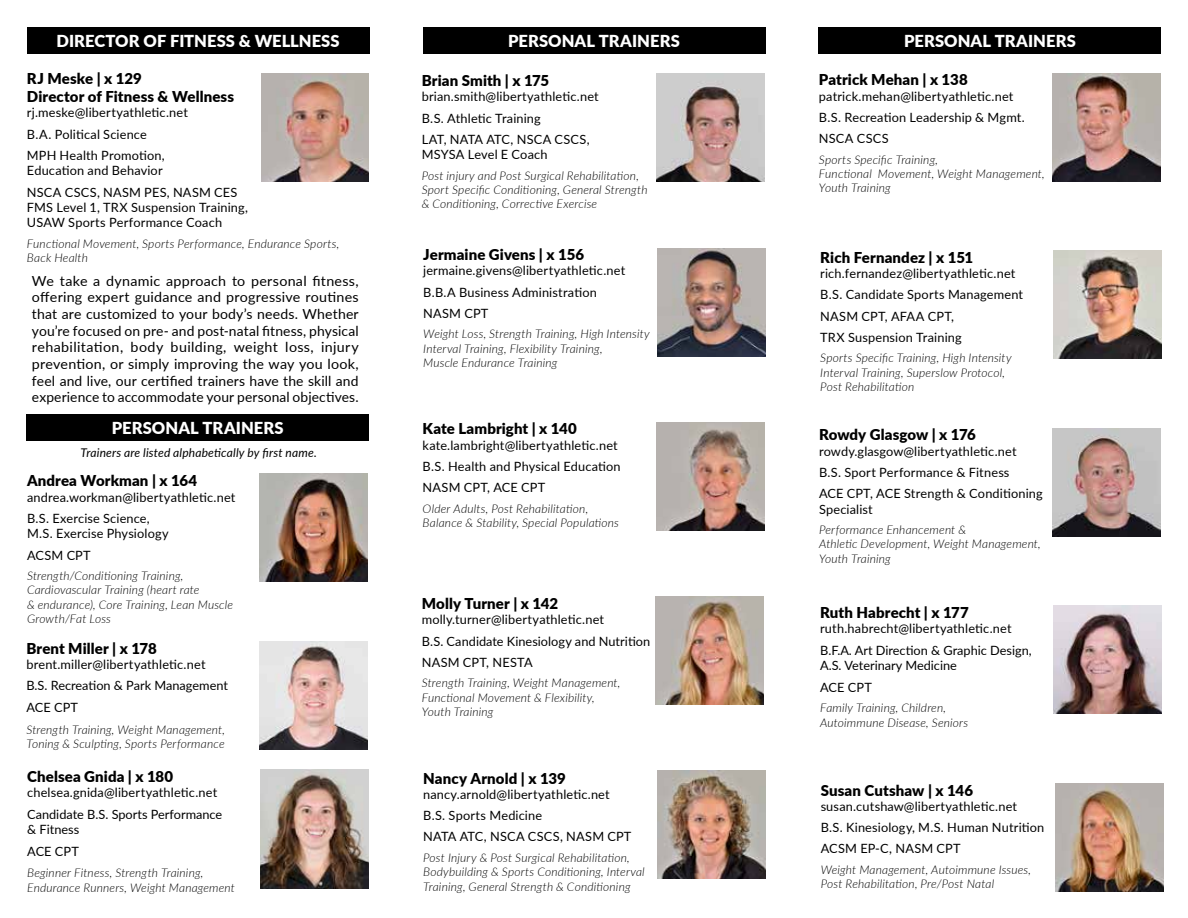
<style>
.page{position:relative;width:1188px;height:918px;background:#fff}
.page>*{position:absolute;margin:0;border:0;box-sizing:border-box;transform-origin:0 0}
.t1{font:900 16.5px "Lato";letter-spacing:.005em;color:#fff}
.t2{font:900 15px/18px "Lato";letter-spacing:.005em;color:#000}
.t3{font:13.8px/16.6px "Lato";letter-spacing:.01em;color:#000;text-align:justify}
.t4{font:12.75px/21.3px "Lato";letter-spacing:.01em;color:#000}
.t5{font:italic 300 12px/14.4px "Lato";letter-spacing:.015em;color:#000}
.t6{font:italic 12px "Lato";letter-spacing:.015em;color:#000}
</style>
<div class="page">
<div style="left:27px;top:27px;width:342px;height:27px;background:#000"></div>
<div style="left:423px;top:27px;width:342px;height:27px;background:#000"></div>
<div style="left:819px;top:27px;width:342px;height:27px;background:#000"></div>
<img style="left:261px;top:73px;width:108px;height:108px">
<img style="left:260px;top:474px;width:108px;height:108px">
<img style="left:657px;top:248px;width:108px;height:108px">
<img style="left:1052px;top:73px;width:108px;height:108px">
<img style="left:656px;top:74px;width:108px;height:108px">
<img style="left:1052px;top:428px;width:108px;height:108px">
<img style="left:656px;top:423px;width:108px;height:108px">
<img style="left:1054px;top:606px;width:108px;height:108px">
<img style="left:260px;top:642px;width:108px;height:108px">
<img style="left:261px;top:770px;width:108px;height:118px">
<img style="left:656px;top:597px;width:108px;height:108px">
<img style="left:657px;top:771px;width:108px;height:108px">
<img style="left:1053px;top:251px;width:108px;height:108px">
<img style="left:1055px;top:783px;width:108px;height:108px">
<div style="left:27px;top:414px;width:342px;height:27px;background:#000"></div>
<p class="t1" style="left:56px;top:29px;width:285px">DIRECTOR OF FITNESS &amp; WELLNESS</p>
<p class="t1" style="left:508px;top:29px;width:173px">PERSONAL TRAINERS</p>
<p class="t1" style="left:904px;top:29px;width:173px">PERSONAL TRAINERS</p>
<p class="t2" style="left:27px;top:69px;width:209px">RJ Meske | x 129<br>Director of Fitness &amp; Wellness</p>
<p class="t4" style="left:27px;top:102px;width:162px">rj.meske@libertyathletic.net<br>B.A. Political Science<br>MPH Health Promotion,</p>
<p class="t4" style="left:27px;top:160px;width:212px">Education and Behavior<br>NSCA CSCS, NASM PES, NASM CES</p>
<p class="t4" style="left:27px;top:199px;width:222px;line-height:15.3px">FMS Level 1, TRX Suspension Training,<br>USAW Sports Performance Coach</p>
<p class="t5" style="left:27px;top:236px;width:314px">Functional Movement, Sports Performance, Endurance Sports,<br>Back Health</p>
<p class="t3" style="left:32px;top:272px;width:328px">We take a dynamic approach to personal fitness, offering expert guidance and progressive routines that are customized to your body’s needs. Whether you’re focused on pre- and post-natal fitness, physical rehabilitation, body building, weight loss, injury prevention, or simply improving the way you look, feel and live, our certified trainers have the skill and experience to accommodate your personal objectives.</p>
<p class="t1" style="left:112px;top:416px;width:173px">PERSONAL TRAINERS</p>
<p class="t6" style="left:80px;top:444px;width:238px">Trainers are listed alphabetically by first name.</p>
<p class="t2" style="left:27px;top:471px;width:172px">Andrea Workman | x 164</p>
<p class="t4" style="left:27px;top:486px;width:210px">andrea.workman@libertyathletic.net<br>B.S. Exercise Science,</p>
<p class="t4" style="left:27px;top:522px;width:143px">M.S. Exercise Physiology<br>ACSM CPT</p>
<p class="t5" style="left:27px;top:568px;width:208px">Strength/Conditioning Training,<br>Cardiovascular Training (heart rate<br>&amp; endurance), Core Training, Lean Muscle<br>Growth/Fat Loss</p>
<p class="t2" style="left:26px;top:639px;width:132px">Brent Miller | x 178</p>
<p class="t4" style="left:26px;top:653px;width:203px;line-height:21.8px">brent.miller@libertyathletic.net<br>B.S. Recreation &amp; Park Management<br>ACE CPT</p>
<p class="t5" style="left:26px;top:722px;width:200px">Strength Training, Weight Management,<br>Toning &amp; Sculpting, Sports Performance</p>
<p class="t2" style="left:27px;top:767px;width:148px">Chelsea Gnida | x 180</p>
<p class="t4" style="left:27px;top:781px;width:197px">chelsea.gnida@libertyathletic.net<br>Candidate B.S. Sports Performance</p>
<p class="t4" style="left:27px;top:818px;width:54px;line-height:22px">&amp; Fitness<br>ACE CPT</p>
<p class="t5" style="left:27px;top:865px;width:209px">Beginner Fitness, Strength Training,<br>Endurance Runners, Weight Management</p>
<p class="t2" style="left:422px;top:71px;width:129px">Brian Smith | x 175</p>
<p class="t4" style="left:422px;top:85px;width:179px">brian.smith@libertyathletic.net<br>B.S. Athletic Training<br>LAT, NATA ATC, NSCA CSCS,</p>
<p class="t4" style="left:422px;top:143px;width:127px">MSYSA Level E Coach</p>
<p class="t5" style="left:422px;top:168px;width:227px">Post injury and Post Surgical Rehabilitation,<br>Sport Specific Conditioning, General Strength &amp; Conditioning, Corrective Exercise</p>
<p class="t2" style="left:423px;top:245px;width:162px">Jermaine Givens | x 156</p>
<p class="t4" style="left:423px;top:260px;width:204px">jermaine.givens@libertyathletic.net<br>B.B.A Business Administration<br>NASM CPT</p>
<p class="t5" style="left:423px;top:327px;width:228px">Weight Loss, Strength Training, High Intensity<br>Interval Training, Flexibility Training,<br>Muscle Endurance Training</p>
<p class="t2" style="left:423px;top:419px;width:156px">Kate Lambright | x 140</p>
<p class="t4" style="left:423px;top:434px;width:200px">kate.lambright@libertyathletic.net<br>B.S. Health and Physical Education<br>NASM CPT, ACE CPT</p>
<p class="t5" style="left:423px;top:501px;width:198px">Older Adults, Post Rehabilitation,<br>Balance &amp; Stability, Special Populations</p>
<p class="t2" style="left:422px;top:594px;width:138px">Molly Turner | x 142</p>
<p class="t4" style="left:422px;top:609px;width:230px">molly.turner@libertyathletic.net<br>B.S. Candidate Kinesiology and Nutrition<br>NASM CPT, NESTA</p>
<p class="t5" style="left:422px;top:675px;width:200px">Strength Training, Weight Management,<br>Functional Movement &amp; Flexibility,<br>Youth Training</p>
<p class="t2" style="left:423px;top:768px;width:144px">Nancy Arnold | x 139</p>
<p class="t4" style="left:423px;top:783px;width:210px">nancy.arnold@libertyathletic.net<br>B.S. Sports Medicine<br>NATA ATC, NSCA CSCS, NASM CPT</p>
<p class="t5" style="left:423px;top:850px;width:223px">Post Injury &amp; Post Surgical Rehabilitation,<br>Bodybuilding &amp; Sports Conditioning, Interval<br>Training, General Strength &amp; Conditioning</p>
<p class="t2" style="left:819px;top:70px;width:150px">Patrick Mehan | x 138</p>
<p class="t4" style="left:819px;top:85px;width:207px">patrick.mehan@libertyathletic.net<br>B.S. Recreation Leadership &amp; Mgmt.<br>NSCA CSCS</p>
<p class="t5" style="left:819px;top:152px;width:227px">Sports Specific Training,<br>Functional Movement, Weight Management,<br>Youth Training</p>
<p class="t2" style="left:820px;top:248px;width:154px">Rich Fernandez | x 151</p>
<p class="t4" style="left:820px;top:262px;width:204px">rich.fernandez@libertyathletic.net<br>B.S. Candidate Sports Management<br>NASM CPT, AFAA CPT,<br>TRX Suspension Training</p>
<p class="t5" style="left:820px;top:351px;width:193px">Sports Specific Training, High Intensity<br>Interval Training, Superslow Protocol,<br>Post Rehabilitation</p>
<p class="t2" style="left:819px;top:425px;width:158px">Rowdy Glasgow | x 176</p>
<p class="t4" style="left:819px;top:440px;width:225px">rowdy.glasgow@libertyathletic.net<br>B.S. Sport Performance &amp; Fitness<br>ACE CPT, ACE Strength &amp; Conditioning</p>
<p class="t4" style="left:819px;top:498px;width:55px">Specialist</p>
<p class="t5" style="left:819px;top:522px;width:223px">Performance Enhancement &amp;<br>Athletic Development, Weight Management,<br>Youth Training</p>
<p class="t2" style="left:820px;top:603px;width:150px">Ruth Habrecht | x 177</p>
<p class="t4" style="left:820px;top:617px;width:213px">ruth.habrecht@libertyathletic.net<br>B.F.A. Art Direction &amp; Graphic Design,</p>
<p class="t4" style="left:820px;top:654px;width:138px;line-height:22px">A.S. Veterinary Medicine<br>ACE CPT</p>
<p class="t5" style="left:820px;top:700px;width:150px">Family Training, Children,<br>Autoimmune Disease, Seniors</p>
<p class="t2" style="left:821px;top:780px;width:154px">Susan Cutshaw | x 146</p>
<p class="t4" style="left:821px;top:795px;width:225px">susan.cutshaw@libertyathletic.net<br>B.S. Kinesiology, M.S. Human Nutrition<br>ACSM EP-C, NASM CPT</p>
<p class="t5" style="left:821px;top:862px;width:212px">Weight Management, Autoimmune Issues,<br>Post Rehabilitation, Pre/Post Natal</p>
</div>
